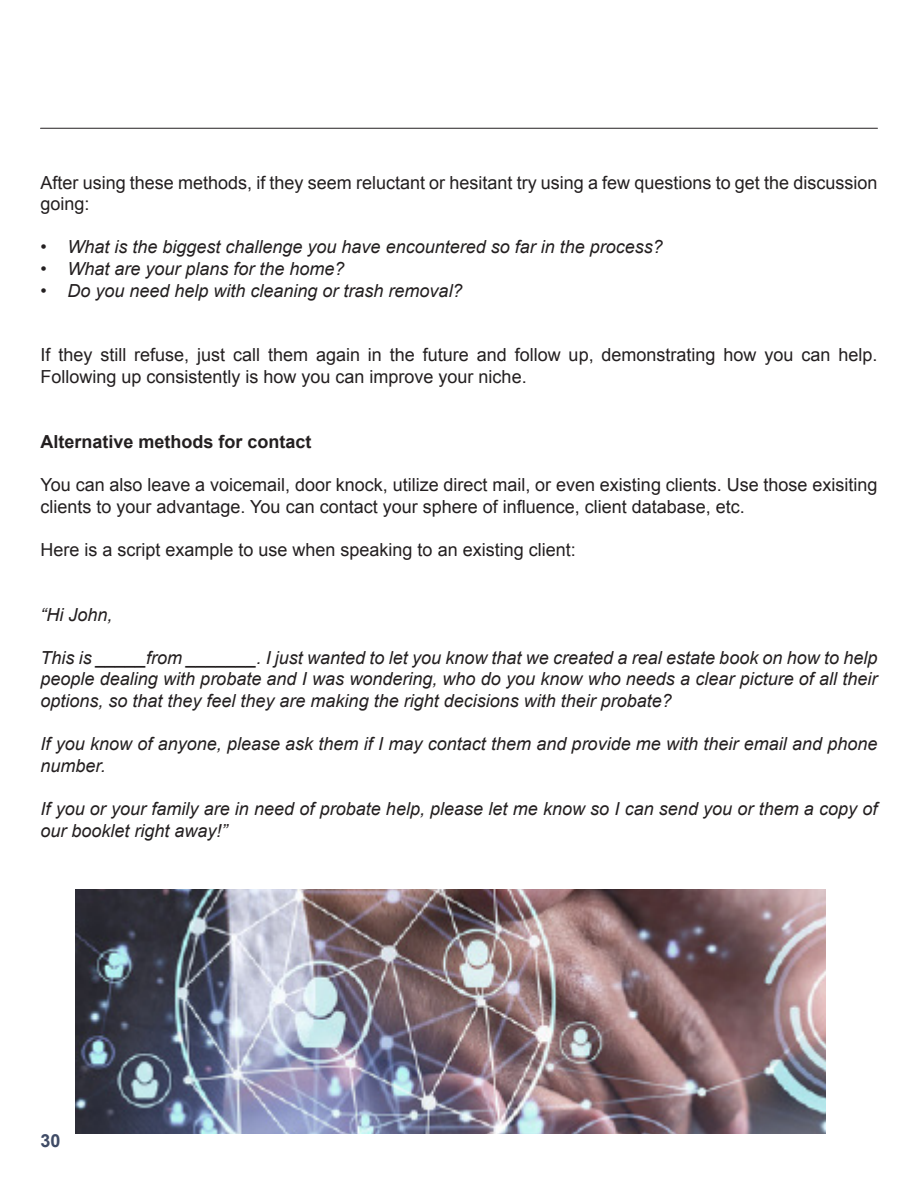
<style>
.page{position:relative;width:918px;height:1188px;background:#fff}
.page>*{position:absolute;margin:0;border:0;box-sizing:border-box;transform-origin:0 0}
.t1{font:italic 18px/21.6px "Arial";color:#231f20}
.t2{font:18px/21.6px "Arial";color:#231f20}
.t3{font:700 18px "Arial";color:#231f20}
.t4{font:700 18px "Arial";color:#3f4b66}
</style>
<div class="page">
<hr style="left:40px;top:128px;width:838px;height:1px;background:#231f20">
<img style="left:76px;top:890px;width:749px;height:244px">
<p class="t2" style="left:40px;top:172px;width:838px">After using these methods, if they seem reluctant or hesitant try using a few questions to get the discussion going:</p>
<p class="t1" style="left:40px;top:237px;width:624px">• What is the biggest challenge you have encountered so far in the process?</p>
<p class="t1" style="left:40px;top:258px;width:306px">• What are your plans for the home?</p>
<p class="t1" style="left:40px;top:280px;width:424px">• Do you need help with cleaning or trash removal?</p>
<p class="t2" style="left:40px;top:344px;width:838px">If they still refuse, just call them again in the future and follow up, demonstrating how you can help.<br>Following up consistently is how you can improve your niche.</p>
<p class="t3" style="left:40px;top:430px;width:273px">Alternative methods for contact</p>
<p class="t2" style="left:40px;top:474px;width:838px">You can also leave a voicemail, door knock, utilize direct mail, or even existing clients. Use those exisiting clients to your advantage. You can contact your sphere of influence, client database, etc.</p>
<p class="t2" style="left:40px;top:539px;width:537px">Here is a script example to use when speaking to an existing client:</p>
<p class="t1" style="left:40px;top:604px;width:74px">“Hi John,</p>
<p class="t1" style="left:40px;top:647px;width:838px;text-align:justify">This is _____from _______. I just wanted to let you know that we created a real estate book on how to help people dealing with probate and I was wondering, who do you know who needs a clear picture of all their options, so that they feel they are making the right decisions with their probate?</p>
<p class="t1" style="left:40px;top:733px;width:838px">If you know of anyone, please ask them if I may contact them and provide me with their email and phone number.</p>
<p class="t1" style="left:40px;top:798px;width:838px">If you or your family are in need of probate help, please let me know so I can send you or them a copy of our booklet right away!”</p>
<p class="t4" style="left:40px;top:1129px;width:22px">30</p>
</div>
